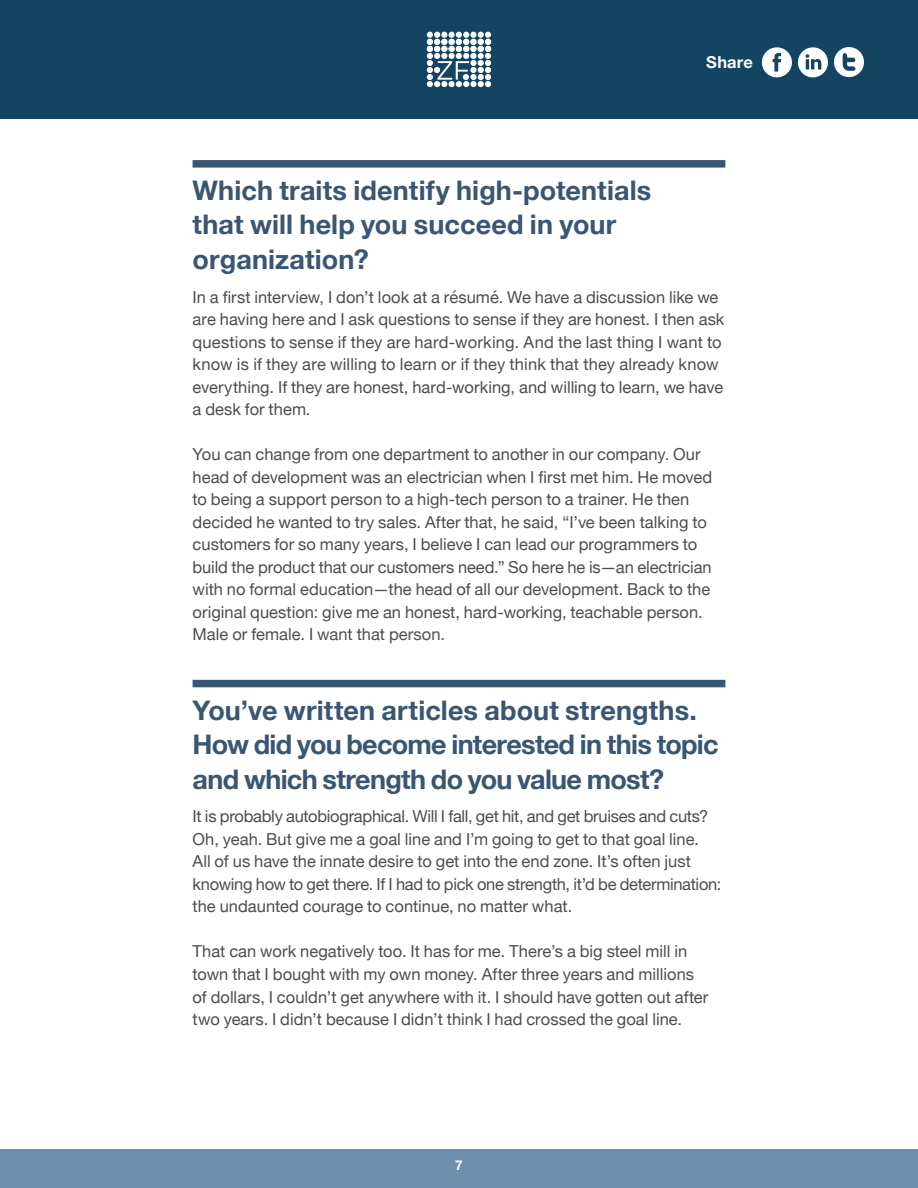
<style>
.page{position:relative;width:918px;height:1188px;background:#fff}
.page>*{position:absolute;margin:0;border:0;box-sizing:border-box;transform-origin:0 0}
.t1{font:700 27px/34.5px "Helvetica Neue";letter-spacing:-.025em;color:#395672}
.t2{font:700 27px/34.5px "Helvetica Neue";color:#395672}
.t3{font:16.5px/22.5px "Helvetica Neue";color:#4d4d4f}
.t4{font:700 16.5px "Helvetica Neue LT Std";letter-spacing:.015em;color:#fff}
.t5{font:700 13.5px "Helvetica Neue LT Std";color:#fff}
</style>
<div class="page">
<div style="left:0;top:0;width:918px;height:119px;background:#134563"></div>
<div style="left:0;top:1149px;width:918px;height:39px;background:#6e90ac"></div>
<div style="left:470px;top:53px;width:7px;height:6px;background:#fff;border-radius:50%"></div>
<div style="left:470px;top:60px;width:7px;height:6px;background:#fff;border-radius:50%"></div>
<div style="left:470px;top:67px;width:7px;height:6px;background:#fff;border-radius:50%"></div>
<div style="left:470px;top:39px;width:7px;height:6px;background:#fff;border-radius:50%"></div>
<div style="left:470px;top:46px;width:7px;height:6px;background:#fff;border-radius:50%"></div>
<div style="left:470px;top:32px;width:7px;height:6px;background:#fff;border-radius:50%"></div>
<div style="left:470px;top:74px;width:7px;height:6px;background:#fff;border-radius:50%"></div>
<div style="left:470px;top:81px;width:7px;height:6px;background:#fff;border-radius:50%"></div>
<svg style="left:478px;top:32px;width:13px;height:55px"></svg>
<svg style="left:427px;top:32px;width:42px;height:55px"></svg>
<svg style="left:798px;top:47px;width:30px;height:30px"></svg>
<svg style="left:834px;top:47px;width:30px;height:30px"></svg>
<svg style="left:762px;top:47px;width:30px;height:30px"></svg>
<div style="left:193px;top:160px;width:532px;height:8px;background:#395672"></div>
<div style="left:193px;top:680px;width:532px;height:7px;background:#395672"></div>
<p class="t4" style="left:706px;top:52px;width:48px">Share</p>
<h1 class="t2" style="left:193px;top:174px;width:460px">Which traits identify high-potentials that will help you succeed in your organization?</h1>
<p class="t3" style="left:193px;top:287px;width:533px">In a first interview, I don’t look at a résumé. We have a discussion like we are having here and I ask questions to sense if they are honest. I then ask questions to sense if they are hard-working. And the last thing I want to know is if they are willing to learn or if they think that they already know everything. If they are honest, hard-working, and willing to learn, we have a desk for them.</p>
<p class="t3" style="left:193px;top:444px;width:521px">You can change from one department to another in our company. Our head of development was an electrician when I first met him. He moved to being a support person to a high-tech person to a trainer. He then decided he wanted to try sales. After that, he said, “I’ve been talking to customers for so many years, I believe I can lead our programmers to build the product that our customers need.” So here he is—an electrician with no formal education—the head of all our development. Back to the original question: give me an honest, hard-working, teachable person.<br>Male or female. I want that person.</p>
<h1 class="t1" style="left:193px;top:694px;width:527px">You’ve written articles about strengths.<br>How did you become interested in this topic and which strength do you value most?</h1>
<p class="t3" style="left:193px;top:806px;width:530px">It is probably autobiographical. Will I fall, get hit, and get bruises and cuts?<br>Oh, yeah. But give me a goal line and I’m going to get to that goal line.<br>All of us have the innate desire to get into the end zone. It’s often just knowing how to get there. If I had to pick one strength, it’d be determination: the undaunted courage to continue, no matter what.</p>
<p class="t3" style="left:193px;top:941px;width:517px">That can work negatively too. It has for me. There’s a big steel mill in town that I bought with my own money. After three years and millions of dollars, I couldn’t get anywhere with it. I should have gotten out after two years. I didn’t because I didn’t think I had crossed the goal line.</p>
<p class="t5" style="left:455px;top:1157px;width:9px">7</p>
</div>
